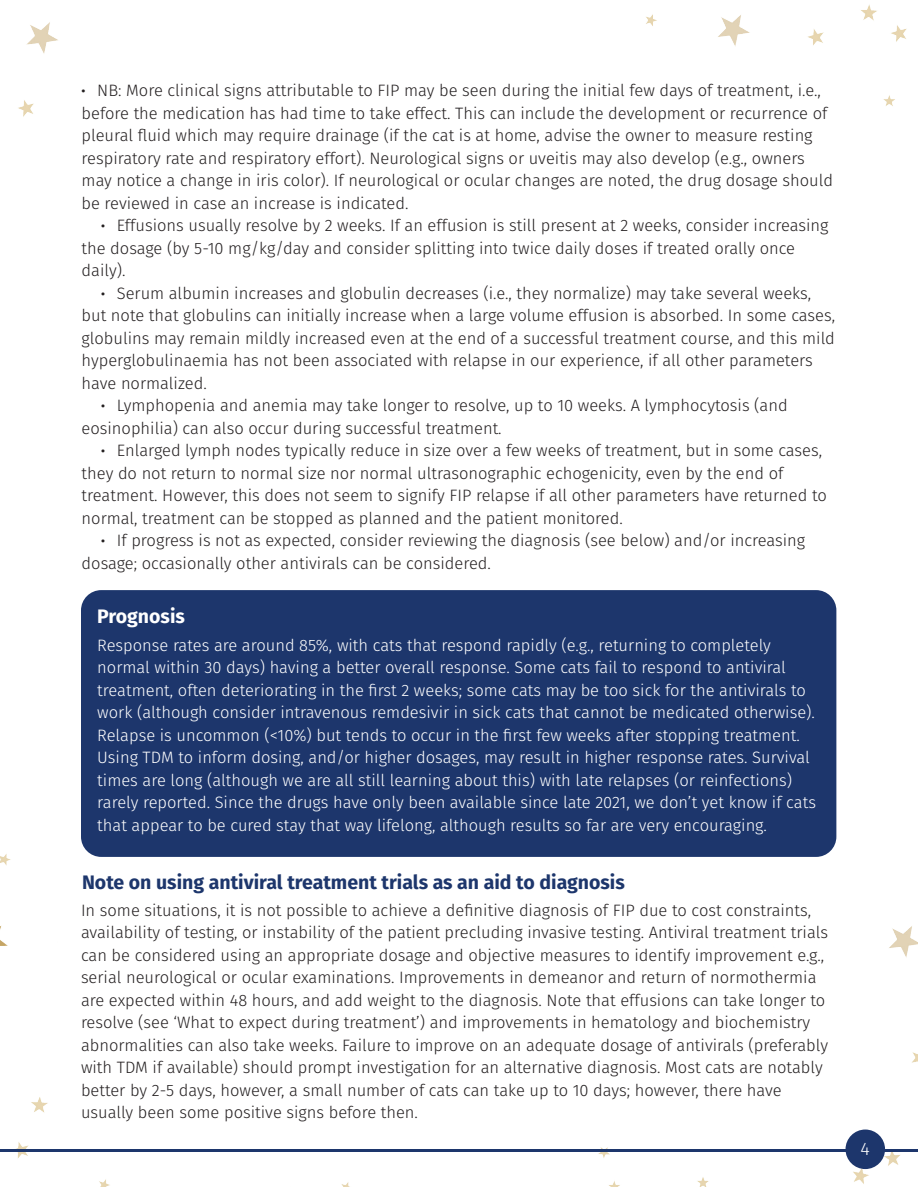
<style>
.page{position:relative;width:918px;height:1188px;background:#fff}
.page>*{position:absolute;margin:0;border:0;box-sizing:border-box;transform-origin:0 0}
.Headings{font:700 19.5px "Fira Sans";color:#1d366c}
.t1{font:700 19.5px "Fira Sans";color:#fff}
.t2{font:300 18px "Fira Sans";color:#fff}
.t3{font:300 16.5px/22.5px "Fira Sans";color:#231f20}
.t4{font:300 16.5px/22.5px "Fira Sans";color:#fff}
.s1{font-weight:700}
</style>
<div class="page">
<hr style="left:0;top:1149px;width:918px;height:3px;background:#1d366c">
<div style="left:846px;top:1130px;width:39px;height:39px;background:#1d366c;border-radius:50%"></div>
<div style="left:81px;top:590px;width:755px;height:267px;background:#1d366c;border-radius:20px"></div>
<p class="t3" style="left:82px;top:79px;width:753px"><span class="s1">·</span> NB: More clinical signs attributable to FIP may be seen during the initial few days of treatment, i.e., before the medication has had time to take effect. This can include the development or recurrence of pleural fluid which may require drainage (if the cat is at home, advise the owner to measure resting respiratory rate and respiratory effort). Neurological signs or uveitis may also develop (e.g., owners may notice a change in iris color). If neurological or ocular changes are noted, the drug dosage should be reviewed in case an increase is indicated.</p>
<p class="t3" style="left:82px;top:214px;width:748px;text-indent:20px"><span class="s1">·</span> Effusions usually resolve by 2 weeks. If an effusion is still present at 2 weeks, consider increasing the dosage (by 5-10 mg/kg/day and consider splitting into twice daily doses if treated orally once daily).</p>
<p class="t3" style="left:82px;top:282px;width:755px;text-indent:20px"><span class="s1">·</span> Serum albumin increases and globulin decreases (i.e., they normalize) may take several weeks, but note that globulins can initially increase when a large volume effusion is absorbed. In some cases, globulins may remain mildly increased even at the end of a successful treatment course, and this mild hyperglobulinaemia has not been associated with relapse in our experience, if all other parameters have normalized.</p>
<p class="t3" style="left:82px;top:394px;width:708px;text-indent:20px"><span class="s1">·</span> Lymphopenia and anemia may take longer to resolve, up to 10 weeks. A lymphocytosis (and eosinophilia) can also occur during successful treatment.</p>
<p class="t3" style="left:82px;top:439px;width:747px;text-indent:20px"><span class="s1">·</span> Enlarged lymph nodes typically reduce in size over a few weeks of treatment, but in some cases, they do not return to normal size nor normal ultrasonographic echogenicity, even by the end of treatment. However, this does not seem to signify FIP relapse if all other parameters have returned to normal, treatment can be stopped as planned and the patient monitored.</p>
<p class="t3" style="left:82px;top:529px;width:725px;text-indent:20px"><span class="s1">·</span> If progress is not as expected, consider reviewing the diagnosis (see below) and/or increasing dosage; occasionally other antivirals can be considered.</p>
<p class="t1" style="left:97px;top:600px;width:89px">Prognosis</p>
<p class="t4" style="left:97px;top:634px;width:720px">Response rates are around 85%, with cats that respond rapidly (e.g., returning to completely normal within 30 days) having a better overall response. Some cats fail to respond to antiviral treatment, often deteriorating in the first 2 weeks; some cats may be too sick for the antivirals to work (although consider intravenous remdesivir in sick cats that cannot be medicated otherwise).<br>Relapse is uncommon (&lt;10%) but tends to occur in the first few weeks after stopping treatment.<br>Using TDM to inform dosing, and/or higher dosages, may result in higher response rates. Survival times are long (although we are all still learning about this) with late relapses (or reinfections) rarely reported. Since the drugs have only been available since late 2021, we don’t yet know if cats that appear to be cured stay that way lifelong, although results so far are very encouraging.</p>
<p class="Headings" style="left:82px;top:865px;width:544px">Note on using antiviral treatment trials as an aid to diagnosis</p>
<p class="t3" style="left:81px;top:899px;width:749px">In some situations, it is not possible to achieve a definitive diagnosis of FIP due to cost constraints, availability of testing, or instability of the patient precluding invasive testing. Antiviral treatment trials can be considered using an appropriate dosage and objective measures to identify improvement e.g., serial neurological or ocular examinations. Improvements in demeanor and return of normothermia are expected within 48 hours, and add weight to the diagnosis. Note that effusions can take longer to resolve (see ‘What to expect during treatment’) and improvements in hematology and biochemistry abnormalities can also take weeks. Failure to improve on an adequate dosage of antivirals (preferably with TDM if available) should prompt investigation for an alternative diagnosis. Most cats are notably better by 2-5 days, however, a small number of cats can take up to 10 days; however, there have usually been some positive signs before then.</p>
<p class="t2" style="left:861px;top:1136px;width:11px">4</p>
</div>
